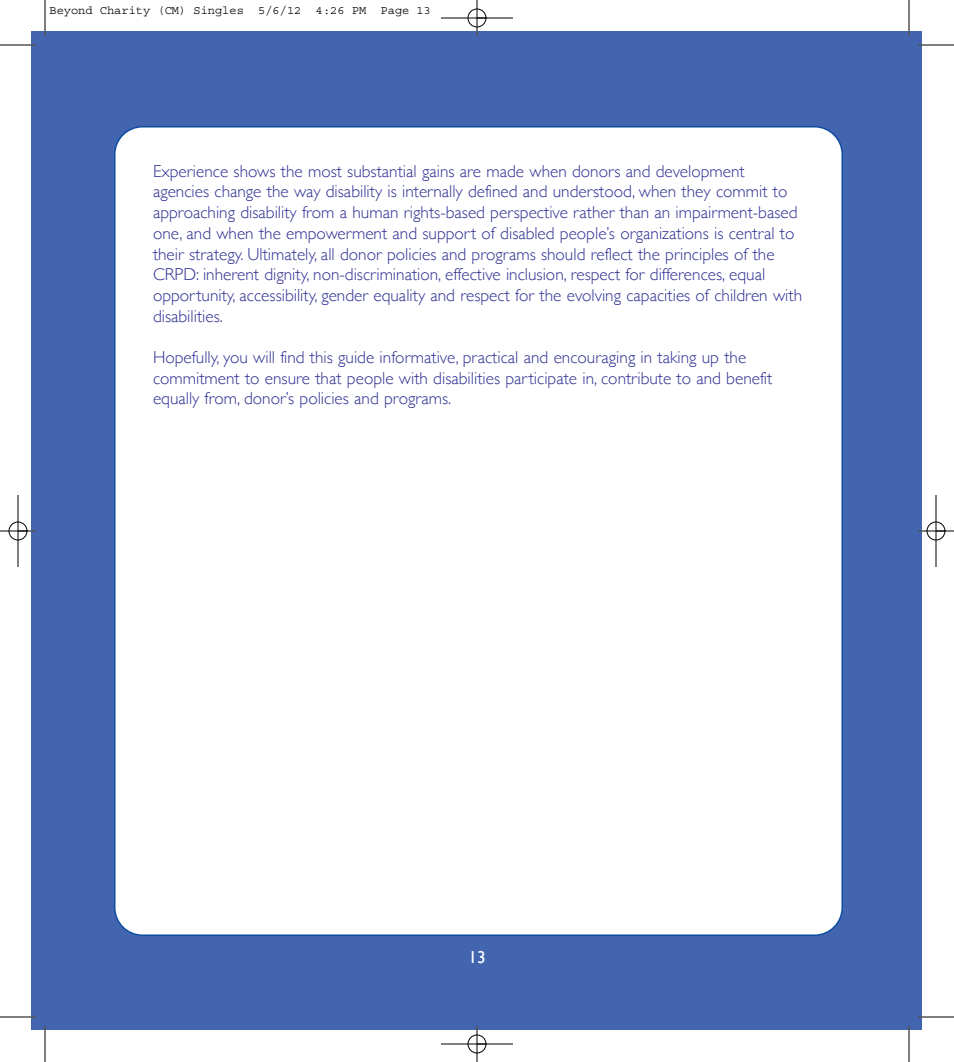
<style>
.page{position:relative;width:954px;height:1062px;background:#fff}
.page>*{position:absolute;margin:0;border:0;box-sizing:border-box;transform-origin:0 0}
.t1{font:300 17.25px/20.7px "Gill Sans";color:#2e3092}
.t2{font:17.25px "Gill Sans";color:#fff}
.t3{font:12px "Courier Std";color:#000}
</style>
<div class="page">
<div style="left:32px;top:32px;width:890px;height:998px;background:#4365b0"></div>
<div style="left:114px;top:126px;width:729px;height:810px;background:#fff"></div>
<hr style="left:45px;top:0;width:1px;height:36px;background:#000">
<hr style="left:0;top:45px;width:36px;height:1px;background:#000">
<hr style="left:909px;top:0;width:1px;height:36px;background:#000">
<hr style="left:918px;top:45px;width:36px;height:1px;background:#000">
<hr style="left:45px;top:1026px;width:1px;height:36px;background:#000">
<hr style="left:0;top:1017px;width:36px;height:1px;background:#000">
<hr style="left:909px;top:1026px;width:1px;height:36px;background:#000">
<hr style="left:918px;top:1017px;width:36px;height:1px;background:#000">
<hr style="left:441px;top:18px;width:72px;height:1px;background:#000">
<hr style="left:441px;top:1044px;width:72px;height:1px;background:#000">
<hr style="left:18px;top:495px;width:1px;height:72px;background:#000">
<hr style="left:936px;top:495px;width:1px;height:72px;background:#000">
<hr style="left:477px;top:0;width:1px;height:36px;background:#000">
<hr style="left:477px;top:1026px;width:1px;height:36px;background:#000">
<hr style="left:0;top:531px;width:36px;height:1px;background:#000">
<hr style="left:918px;top:531px;width:36px;height:1px;background:#000">
<div style="left:468px;top:9px;width:18px;height:18px;border:1px solid #000;border-radius:50%"></div>
<div style="left:468px;top:1035px;width:18px;height:18px;border:1px solid #000;border-radius:50%"></div>
<div style="left:9px;top:522px;width:18px;height:18px;border:1px solid #000;border-radius:50%"></div>
<div style="left:927px;top:522px;width:18px;height:18px;border:1px solid #000;border-radius:50%"></div>
<p class="t3" style="left:50px;top:3px;width:383px">Beyond Charity (CM) Singles 5/6/12 4:26 PM Page 13</p>
<p class="t1" style="left:153px;top:160px;width:651px">Experience shows the most substantial gains are made when donors and development agencies change the way disability is internally defined and understood, when they commit to approaching disability from a human rights-based perspective rather than an impairment-based one, and when the empowerment and support of disabled people’s organizations is central to their strategy. Ultimately, all donor policies and programs should reflect the principles of the CRPD: inherent dignity, non-discrimination, effective inclusion, respect for differences, equal opportunity, accessibility, gender equality and respect for the evolving capacities of children with disabilities.</p>
<p class="t1" style="left:153px;top:346px;width:621px">Hopefully, you will find this guide informative, practical and encouraging in taking up the commitment to ensure that people with disabilities participate in, contribute to and benefit equally from, donor’s policies and programs.</p>
<p class="t2" style="left:468px;top:947px;width:19px">13</p>
</div>
